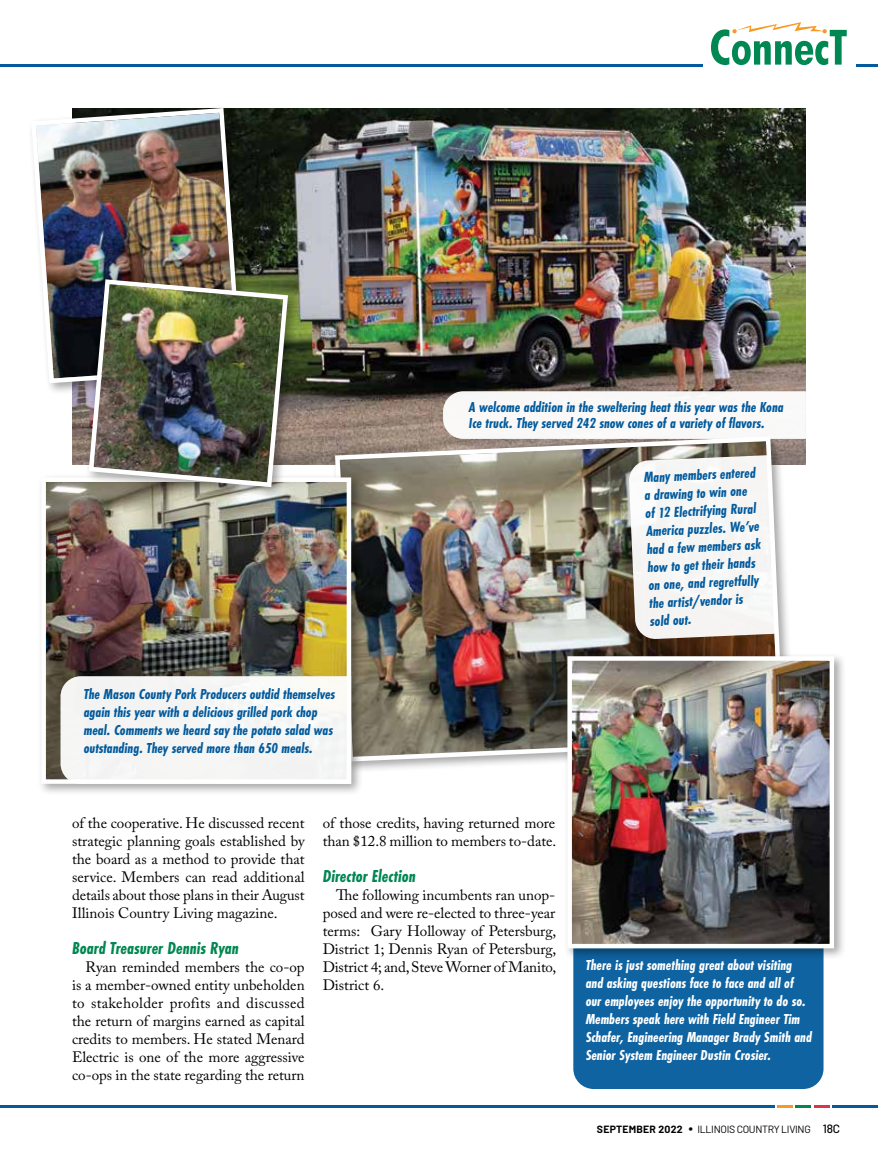
<style>
.page{position:relative;width:878px;height:1161px;background:#fff}
.page>*{position:absolute;margin:0;border:0;box-sizing:border-box;transform-origin:0 0}
.t1{font:italic 700 18px "Futura PT Cond";color:#008752}
.t2{font:15px/18px "Adobe Caslon Pro";color:#000;text-align:justify}
.t3{font:italic 700 15px/18px "Futura PT Cond";color:#035b9d}
.t4{font:italic 700 15px/18px "Futura PT Cond";color:#fff}
.t5{font:10.5px "Barlow";letter-spacing:-.03em;color:#000}
.s1{font-weight:700}
.s2{font-size:15px}
.s3{font-weight:500;font-size:12px}
</style>
<div class="page">
<img style="left:72px;top:108px;width:733px;height:356px">
<div style="left:573px;top:960px;width:250px;height:129px;background:#0f63a1"></div>
<div style="left:331px;top:433px;width:464px;height:341px;background:#000;opacity:.35"></div>
<img style="left:333px;top:434px;width:453px;height:330px">
<div style="left:27px;top:104px;width:226px;height:291px;background:#000;opacity:.35"></div>
<img style="left:29px;top:106px;width:215px;height:280px">
<svg style="left:443px;top:391px;width:362px;height:48px"></svg>
<div style="left:563px;top:652px;width:283px;height:308px;background:#000;opacity:.35"></div>
<img style="left:565px;top:654px;width:271px;height:297px">
<div style="left:37px;top:473px;width:326px;height:323px;background:#000;opacity:.35"></div>
<img style="left:39px;top:475px;width:314px;height:311px">
<div style="left:60px;top:676px;width:291px;height:108px;background:#f5f5f4"></div>
<svg style="left:628px;top:455px;width:148px;height:184px"></svg>
<div style="left:85px;top:276px;width:214px;height:223px;background:#000;opacity:.35"></div>
<img style="left:86px;top:277px;width:204px;height:213px">
<hr style="left:0;top:64px;width:702px;height:3px;background:#035b9d">
<hr style="left:855px;top:64px;width:23px;height:3px;background:#035b9d">
<hr style="left:777px;top:1105px;width:16px;height:3px;background:#f89921">
<hr style="left:0;top:1105px;width:774px;height:3px;background:#035b9d">
<hr style="left:813px;top:1105px;width:16px;height:3px;background:#d73747">
<hr style="left:831px;top:1105px;width:47px;height:3px;background:#035b9d">
<hr style="left:795px;top:1105px;width:16px;height:3px;background:#008752">
<svg style="left:711px;top:22px;width:135px;height:43px"></svg>
<p class="t3" style="left:469px;top:398px;width:316px;line-height:16.5px">A welcome addition in the sweltering heat this year was the Kona<br>Ice truck. They served 242 snow cones of a variety of flavors.</p>
<p class="t3" style="left:84px;top:685px;width:253px">The Mason County Pork Producers outdid themselves again this year with a delicious grilled pork chop meal. Comments we heard say the potato salad was outstanding. They served more than 650 meals.</p>
<p class="t2" style="left:72px;top:814px;width:234px">of the cooperative. He discussed recent strategic planning goals established by the board as a method to provide that service. Members can read additional details about those plans in their August Illinois Country Living magazine.</p>
<p class="t1" style="left:72px;top:938px;width:168px">Board Treasurer Dennis Ryan</p>
<p class="t2" style="left:72px;top:958px;width:234px;text-indent:14px">Ryan reminded members the co-op is a member-owned entity unbeholden to stakeholder profits and discussed the return of margins earned as capital credits to members. He stated Menard Electric is one of the more aggressive co-ops in the state regarding the return</p>
<p class="t2" style="left:323px;top:814px;width:235px">of those credits, having returned more than $12.8 million to members to-date.</p>
<p class="t1" style="left:323px;top:866px;width:95px">Director Election</p>
<p class="t2" style="left:323px;top:886px;width:235px;text-indent:14px">The following incumbents ran unop&shy;posed and were re-elected to three-year terms: Gary Holloway of Petersburg, District 1; Dennis Ryan of Petersburg, District 4; and, Steve Worner of Manito, District 6.</p>
<p class="t3" style="left:642px;top:469px;width:116px;rotate:-3deg">Many members entered a drawing to win one of 12 Electrifying Rural<br>America puzzles. We’ve had a few members ask how to get their hands on one, and regretfully the artist/vendor is sold out.</p>
<p class="t4" style="left:585px;top:956px;width:228px">There is just something great about visiting and asking questions face to face and all of our employees enjoy the opportunity to do so.<br>Members speak here with Field Engineer Tim Schafer, Engineering Manager Brady Smith and Senior System Engineer Dustin Crosier.</p>
<p class="t5" style="left:597px;top:1123px;width:244px"><span class="s1">SEPTEMBER 2022</span> <span class="s2">•</span> ILLINOIS COUNTRY LIVING <span class="s3">18C</span></p>
</div>
